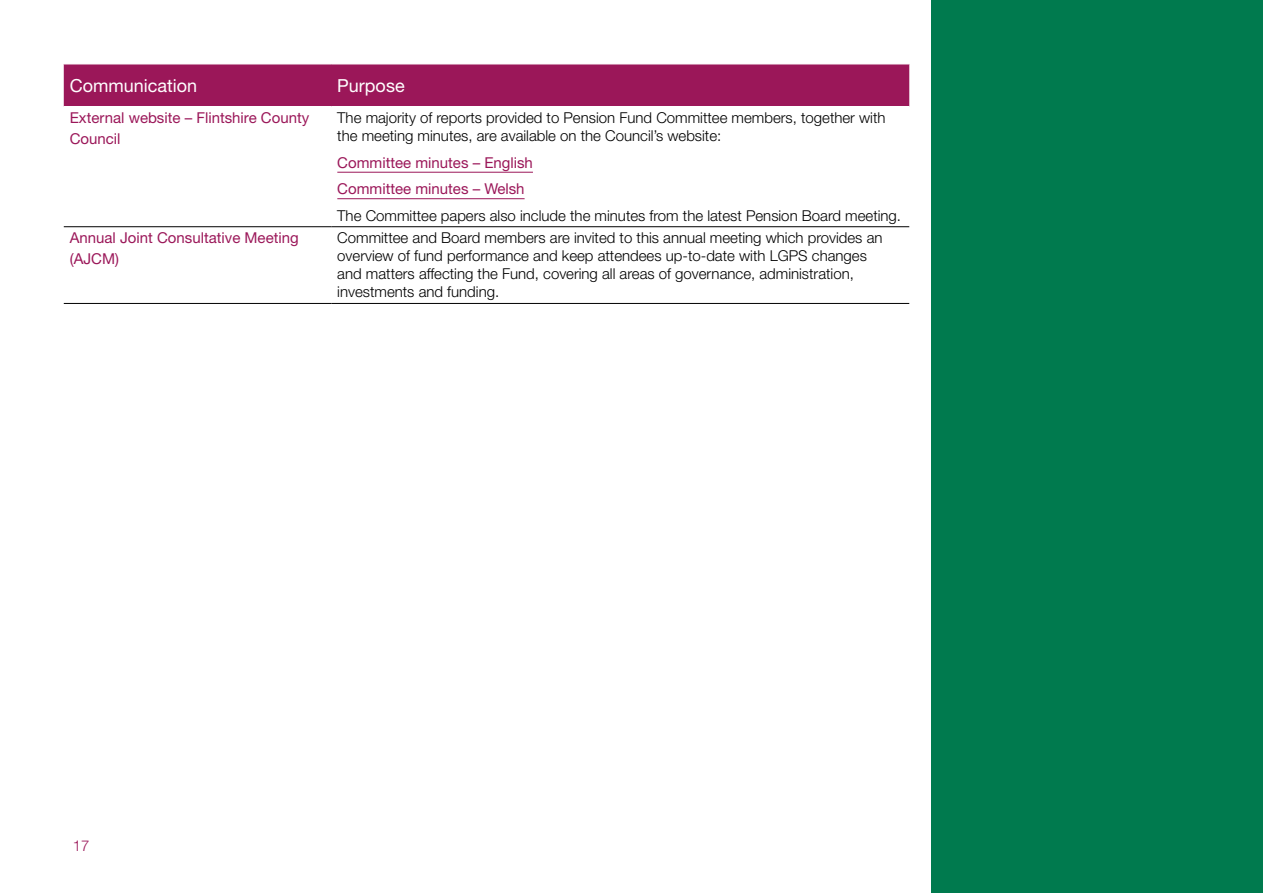
<style>
.page{position:relative;width:1263px;height:893px;background:#fff}
.page>*{position:absolute;margin:0;border:0;box-sizing:border-box;transform-origin:0 0}
.t1{font:18px "Helvetica Neue LT Std";color:#fff}
.t2{font:300 15px/18px "Helvetica Neue LT Std";color:#000}
.t3{font:15px/21px "Helvetica Neue LT Std";color:#9b1759}
.t4{font:300 15px "Helvetica Neue LT Std";color:#9b1759}
</style>
<div class="page">
<div style="left:931px;top:0;width:332px;height:893px;background:#007a4e"></div>
<div style="left:64px;top:65px;width:845px;height:41px;background:#9b1759"></div>
<hr style="left:64px;top:226px;width:267px;height:1px;background:#000">
<hr style="left:331px;top:226px;width:578px;height:1px;background:#000">
<hr style="left:64px;top:303px;width:267px;height:1px;background:#000">
<hr style="left:331px;top:303px;width:578px;height:1px;background:#000">
<hr style="left:337px;top:172px;width:196px;height:1px;background:#9b1759">
<hr style="left:337px;top:198px;width:188px;height:1px;background:#9b1759">
<p class="t1" style="left:70px;top:75px;width:129px">Communication</p>
<p class="t1" style="left:337px;top:75px;width:69px">Purpose</p>
<p class="t3" style="left:70px;top:107px;width:241px">External website – Flintshire County<br>Council</p>
<p class="t2" style="left:337px;top:109px;width:550px">The majority of reports provided to Pension Fund Committee members, together with the meeting minutes, are available on the Council’s website:</p>
<p class="t3" style="left:337px;top:149px;width:197px;line-height:26.5px">Committee minutes – English<br>Committee minutes – Welsh</p>
<p class="t2" style="left:337px;top:206px;width:565px">The Committee papers also include the minutes from the latest Pension Board meeting.</p>
<p class="t3" style="left:70px;top:227px;width:230px">Annual Joint Consultative Meeting (AJCM)</p>
<p class="t2" style="left:337px;top:229px;width:547px">Committee and Board members are invited to this annual meeting which provides an overview of fund performance and keep attendees up-to-date with LGPS changes and matters affecting the Fund, covering all areas of governance, administration, investments and funding.</p>
<p class="t4" style="left:73px;top:836px;width:18px">17</p>
</div>
